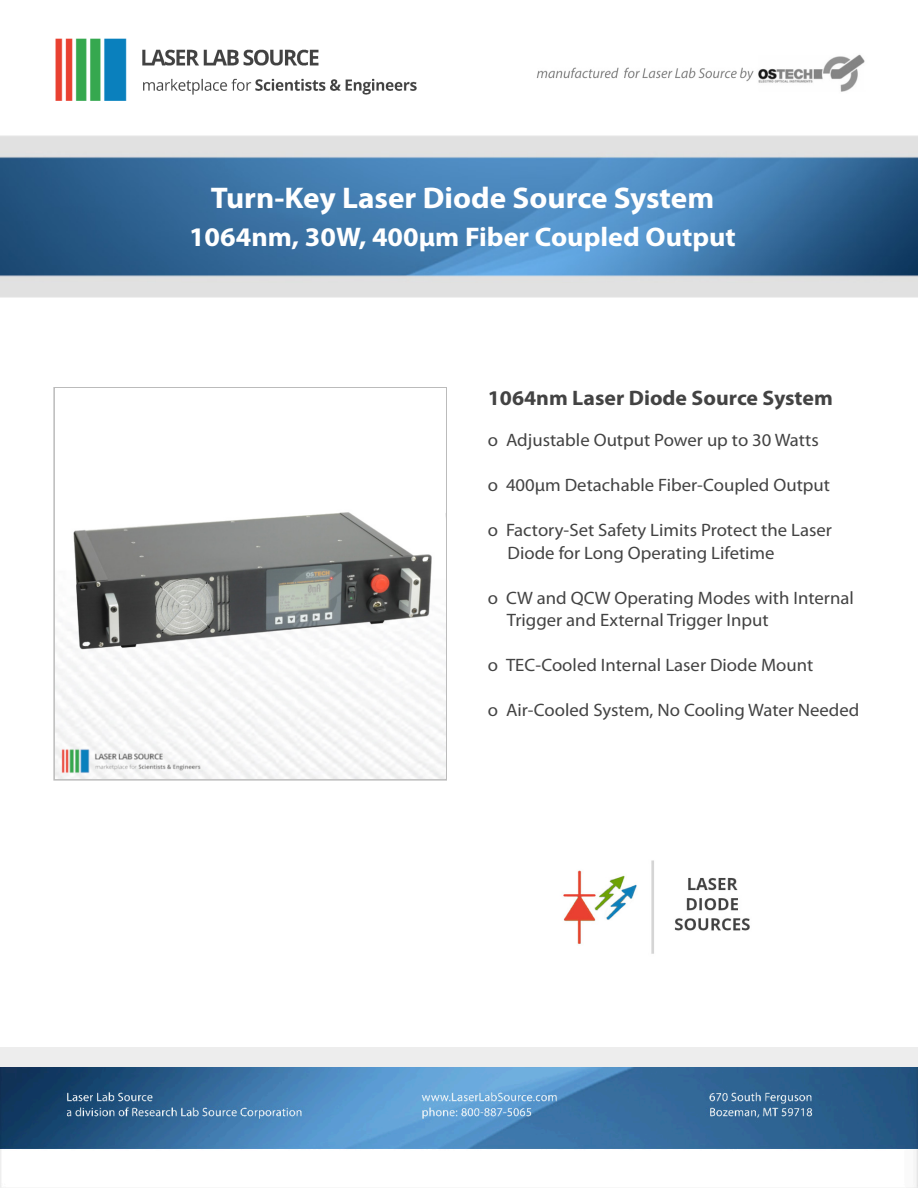
<style>
.page{position:relative;width:918px;height:1188px;background:#fff}
.page>*{position:absolute;margin:0;border:0;box-sizing:border-box;transform-origin:0 0}
.t1{font:700 30px "Myriad Pro";color:#fff;scale:1.04 1}
.t2{font:700 27px "Myriad Pro";color:#fff;scale:1.04 1}
.t3{font:700 21px "Myriad Pro";color:#434343;scale:1.04 1}
.t4{font:18px "Myriad Pro";color:#434343;scale:1.04 1}
</style>
<div class="page">
<img style="left:0;top:135px;width:918px;height:162px">
<img style="left:0;top:1066px;width:918px;height:122px">
<div style="left:53px;top:387px;width:394px;height:394px;border:2px solid #bbb"></div>
<img style="left:56px;top:389px;width:390px;height:389px">
<img style="left:55px;top:38px;width:362px;height:63px">
<img style="left:536px;top:54px;width:329px;height:38px">
<div style="left:0;top:1047px;width:918px;height:19px;background:#ededed"></div>
<img style="left:563px;top:860px;width:187px;height:94px">
<p class="t1" style="left:211px;top:181px;width:486px">Turn-Key Laser Diode Source System</p>
<p class="t2" style="left:189px;top:221px;width:527px">1064nm, 30W, 400µm Fiber Coupled Output</p>
<p class="t3" style="left:488px;top:386px;width:333px">1064nm Laser Diode Source System</p>
<p class="t4" style="left:488px;top:429px;width:320px">ο Adjustable Output Power up to 30 Watts</p>
<p class="t4" style="left:488px;top:474px;width:331px">ο 400µm Detachable Fiber-Coupled Output</p>
<p class="t4" style="left:488px;top:519px;width:332px">ο Factory-Set Safety Limits Protect the Laser</p>
<p class="t4" style="left:508px;top:541px;width:258px">Diode for Long Operating Lifetime</p>
<p class="t4" style="left:488px;top:586px;width:353px">ο CW and QCW Operating Modes with Internal</p>
<p class="t4" style="left:507px;top:609px;width:253px">Trigger and External Trigger Input</p>
<p class="t4" style="left:488px;top:654px;width:315px">ο TEC-Cooled Internal Laser Diode Mount</p>
<p class="t4" style="left:488px;top:699px;width:359px">ο Air-Cooled System, No Cooling Water Needed</p>
</div>
